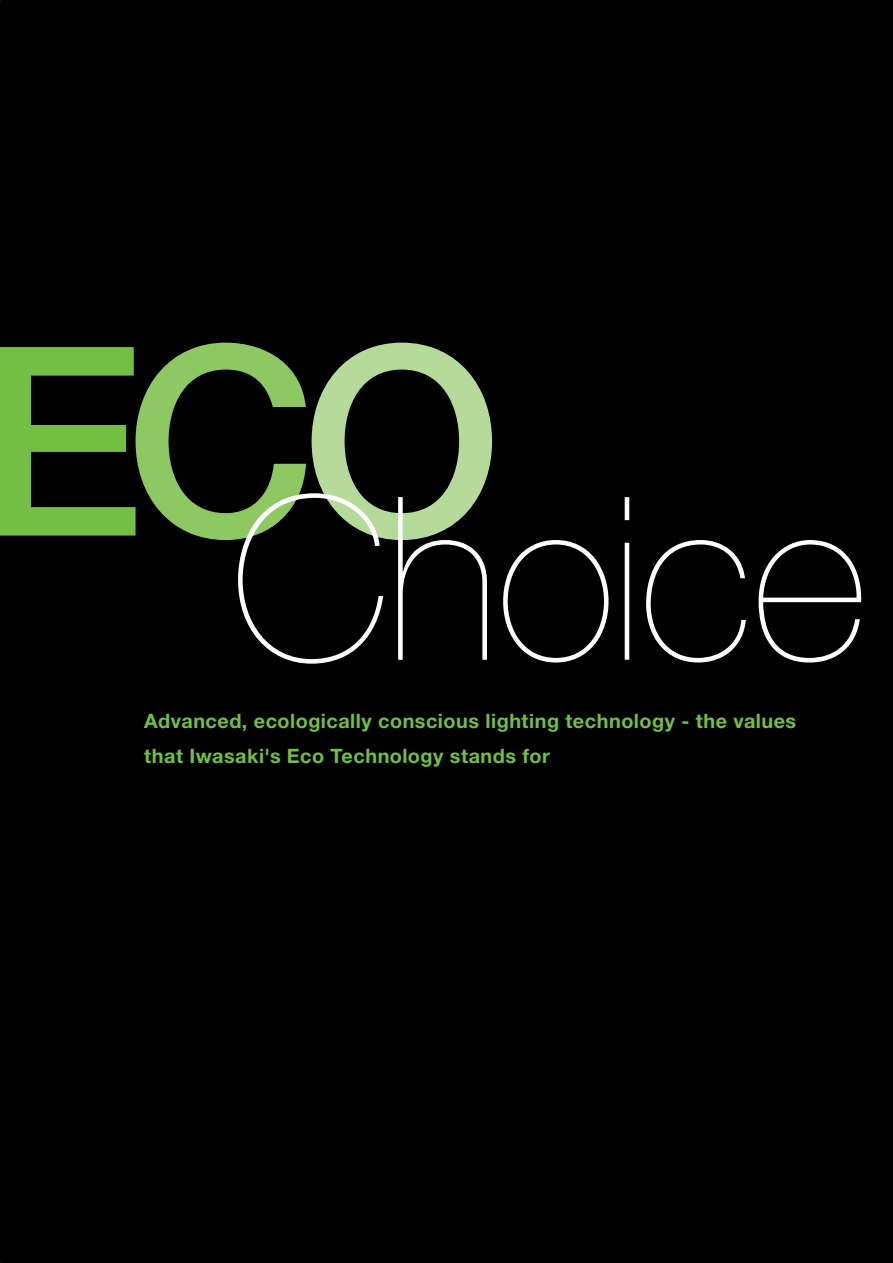
<style>
.page{position:relative;width:893px;height:1263px;background:#000}
.page>*{position:absolute;margin:0;border:0;box-sizing:border-box;transform-origin:0 0}
.t1{font:500 263.85px "Helvetica Neue LT Std";color:#72bf44}
.t2{font:200 227.7px "Helvetica Neue LT Std";letter-spacing:-.01em;color:#fff}
.t3{font:700 19.8px/34.5px "Helvetica Neue LT Std";letter-spacing:.025em;color:#72bf44}
.s1{color:#8dc862}
.s2{color:#b6da9a}
</style>
<div class="page">
<h1 class="t1" style="left:-22px;top:348px;width:526px">E<span class="s1">C</span><span class="s2">O</span></h1>
<h2 class="t2" style="left:232px;top:448px;width:636px">Choice</h2>
<p class="t3" style="left:144px;top:706px;width:653px">Advanced, ecologically conscious lighting technology - the values that Iwasaki's Eco Technology stands for</p>
</div>
